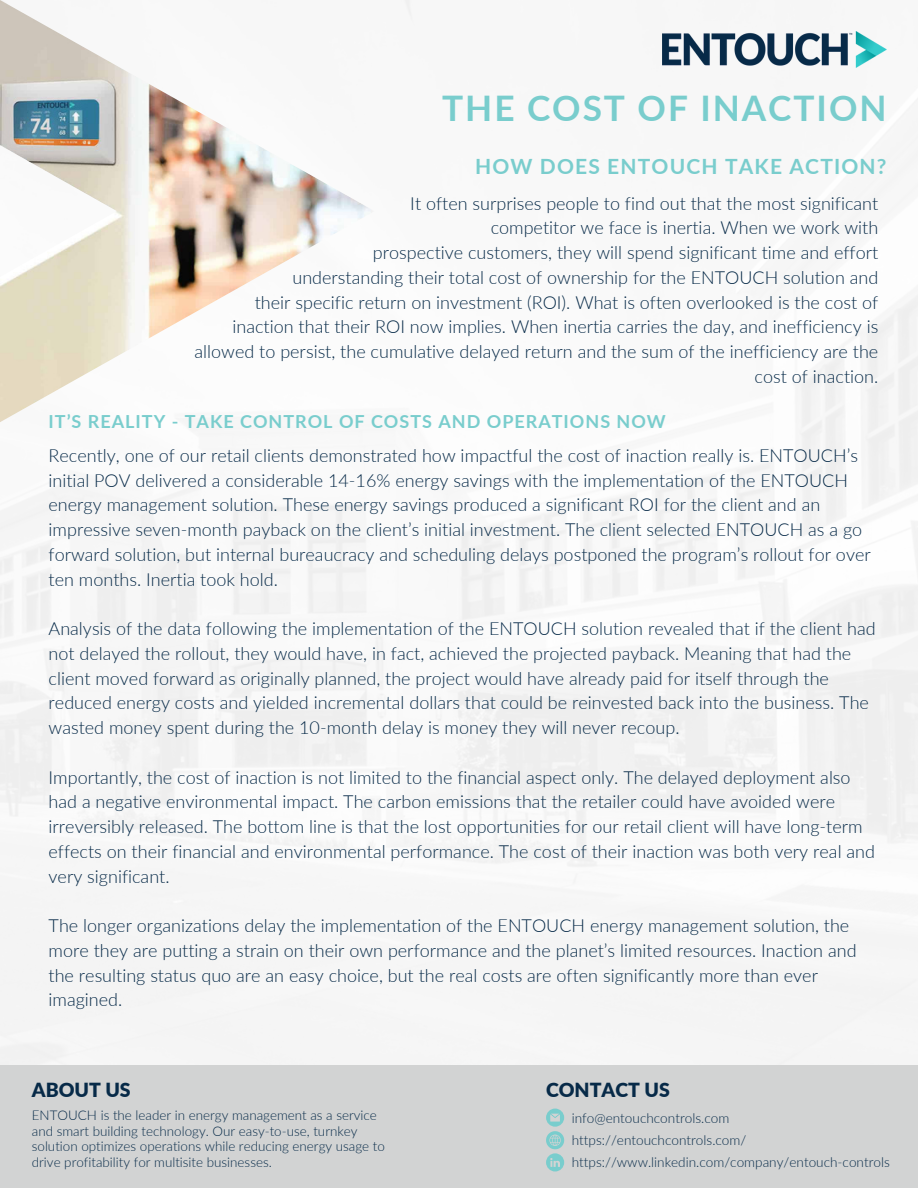
<style>
.page{position:relative;width:918px;height:1188px;background:#fff}
.page>*{position:absolute;margin:0;border:0;box-sizing:border-box;transform-origin:0 0}
.t1{font:700 35.25px "Lato";letter-spacing:.055em;color:#79cdcd}
.t2{font:700 21px "Lato";letter-spacing:.055em;color:#79cdcd}
.t3{font:900 19.5px "Lato";color:#072a48}
.t4{font:300 18px/24.8px "Lato";color:#072a48}
.t5{font:700 18px "Lato";letter-spacing:.055em;color:#79cdcd}
.t6{font:300 13.65px "Lato";color:#072a48}
.t7{font:300 13.35px/15.6px "Lato";color:#072a48}
</style>
<div class="page">
<img style="left:0;top:0;width:918px;height:1065px">
<img style="left:0;top:0;width:375px;height:422px">
<img style="left:663px;top:31px;width:224px;height:36px">
<div style="left:0;top:1065px;width:918px;height:123px;background:#d2d3d3"></div>
<svg style="left:546px;top:1109px;width:18px;height:62px"></svg>
<p class="t1" style="left:442px;top:86px;width:446px">THE COST OF INACTION</p>
<h1 class="t2" style="left:475px;top:153px;width:413px">HOW DOES ENTOUCH TAKE ACTION?</h1>
<h4 class="t4" style="left:195px;top:190px;width:685px;text-align:right">It often surprises people to find out that the most significant<br>competitor we face is inertia. When we work with<br>prospective customers, they will spend significant time and effort<br>understanding their total cost of ownership for the ENTOUCH solution and<br>their specific return on investment (ROI). What is often overlooked is the cost of inaction that their ROI now implies. When inertia carries the day, and inefficiency is allowed to persist, the cumulative delayed return and the sum of the inefficiency are the cost of inaction.</h4>
<p class="t5" style="left:49px;top:410px;width:619px">IT’S REALITY - TAKE CONTROL OF COSTS AND OPERATIONS NOW</p>
<h2 class="t4" style="left:49px;top:443px;width:824px">Recently, one of our retail clients demonstrated how impactful the cost of inaction really is. ENTOUCH’s initial POV delivered a considerable 14-16% energy savings with the implementation of the ENTOUCH energy management solution. These energy savings produced a significant ROI for the client and an impressive seven-month payback on the client’s initial investment. The client selected ENTOUCH as a go forward solution, but internal bureaucracy and scheduling delays postponed the program’s rollout for over ten months. Inertia took hold.</h2>
<p class="t4" style="left:49px;top:616px;width:829px">Analysis of the data following the implementation of the ENTOUCH solution revealed that if the client had not delayed the rollout, they would have, in fact, achieved the projected payback. Meaning that had the client moved forward as originally planned, the project would have already paid for itself through the reduced energy costs and yielded incremental dollars that could be reinvested back into the business. The wasted money spent during the 10-month delay is money they will never recoup.</p>
<h2 class="t4" style="left:49px;top:764px;width:828px">Importantly, the cost of inaction is not limited to the financial aspect only. The delayed deployment also had a negative environmental impact. The carbon emissions that the retailer could have avoided were irreversibly released. The bottom line is that the lost opportunities for our retail client will have long-term effects on their financial and environmental performance. The cost of their inaction was both very real and very significant.</h2>
<p class="t4" style="left:49px;top:913px;width:810px">The longer organizations delay the implementation of the ENTOUCH energy management solution, the more they are putting a strain on their own performance and the planet’s limited resources. Inaction and the resulting status quo are an easy choice, but the real costs are often significantly more than ever imagined.</p>
<h2 class="t3" style="left:32px;top:1078px;width:100px">ABOUT US</h2>
<h4 class="t7" style="left:32px;top:1107px;width:355px">ENTOUCH is the leader in energy management as a service and smart building technology. Our easy-to-use, turnkey solution optimizes operations while reducing energy usage to drive profitability for multisite businesses.</h4>
<h3 class="t3" style="left:546px;top:1078px;width:125px">CONTACT US</h3>
<h4 class="t6" style="left:572px;top:1132px;width:176px">https://entouchcontrols.com/</h4>
<h4 class="t6" style="left:572px;top:1110px;width:159px">info@entouchcontrols.com</h4>
<h4 class="t6" style="left:572px;top:1153px;width:320px">https://www.linkedin.com/company/entouch-controls</h4>
</div>
